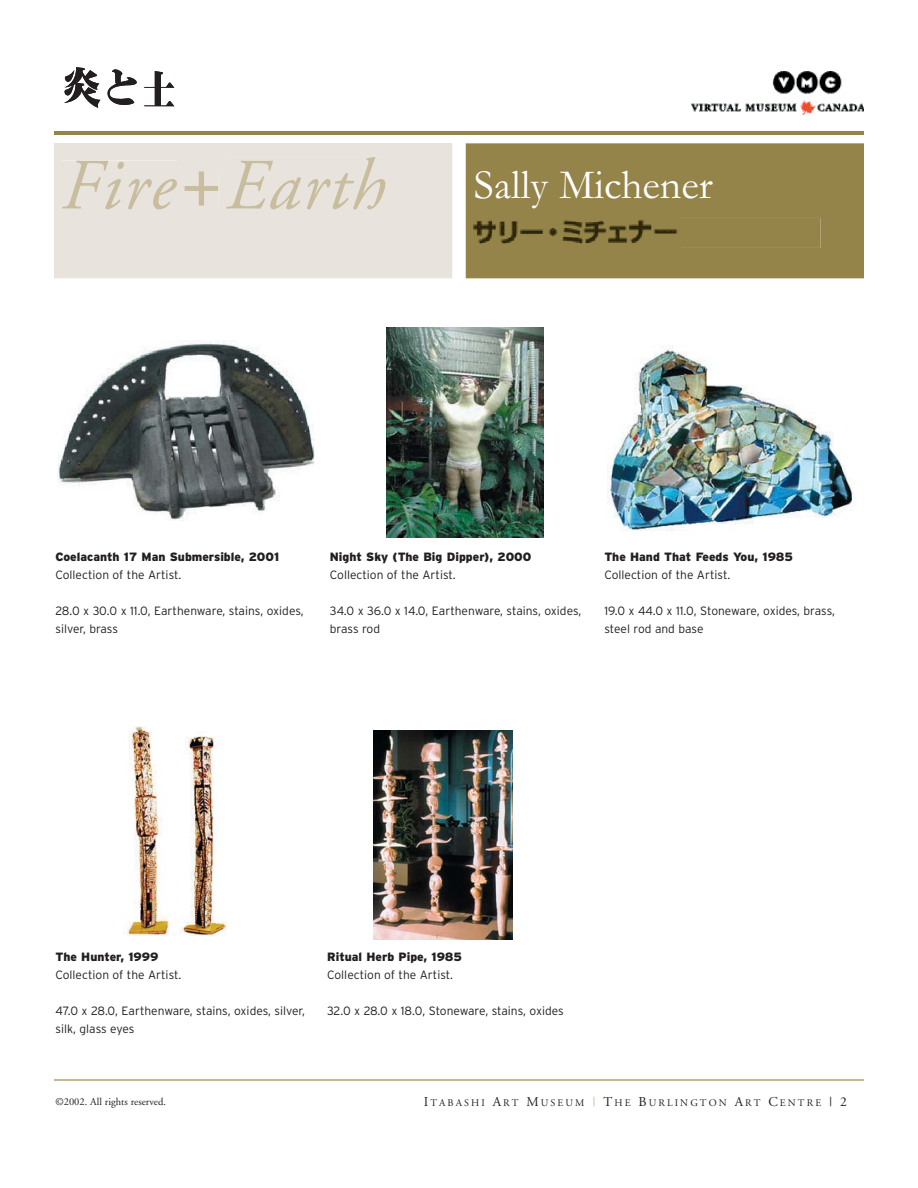
<style>
.page{position:relative;width:918px;height:1188px;background:#fff}
.page>*{position:absolute;margin:0;border:0;box-sizing:border-box;transform-origin:0 0}
.t1{font:italic 72px "Adobe Garamond";letter-spacing:.025em;color:#c8bd9e}
.t2{font:42px "Garamond";color:#fff}
.t3{font:300 12px/18px "Interstate";color:#231f20}
.t4{font:900 12px "Interstate";color:#231f20}
.t5{font:10.5px "Adobe Garamond";color:#231f20}
.t6{font:10.2px "Adobe Garamond";letter-spacing:.205em;color:#231f20}
.s1{font-family:"Interstate";font-weight:300;font-style:normal}
.s2{font-size:13.5px}
.s3{font-size:13.5px;color:#c5b994}
</style>
<div class="page">
<div style="left:466px;top:143px;width:398px;height:135px;background:#94844a"></div>
<div style="left:54px;top:143px;width:398px;height:135px;background:#e8e4dd"></div>
<hr style="left:54px;top:131px;width:810px;height:4px;background:#94844a">
<hr style="left:54px;top:1079px;width:810px;height:2px;background:#c5b994">
<img style="left:692px;top:72px;width:172px;height:42px">
<div style="left:62px;top:161px;width:115px;height:48px;background:#e8e4dd"></div>
<div style="left:185px;top:171px;width:33px;height:35px;background:#e8e4dd"></div>
<div style="left:226px;top:157px;width:159px;height:52px;background:#e8e4dd"></div>
<img style="left:57px;top:340px;width:258px;height:180px">
<img style="left:386px;top:327px;width:158px;height:210px">
<img style="left:608px;top:345px;width:245px;height:186px">
<svg style="left:64px;top:67px;width:110px;height:41px"></svg>
<img style="left:124px;top:726px;width:103px;height:209px">
<img style="left:374px;top:730px;width:139px;height:209px">
<div style="left:471px;top:218px;width:349px;height:30px;background:#94844a"></div>
<img style="left:471px;top:218px;width:210px;height:29px">
<h1 class="t1" style="left:59px;top:157px;width:325px">Fire<span class="s1">+</span>Earth</h1>
<h2 class="t2" style="left:474px;top:170px;width:240px">Sally Michener</h2>
<p class="t4" style="left:56px;top:552px;width:225px">Coelacanth 17 Man Submersible, 2001</p>
<p class="t3" style="left:56px;top:567px;width:127px">Collection of the Artist.</p>
<p class="t3" style="left:56px;top:603px;width:250px">28.0 x 30.0 x 11.0, Earthenware, stains, oxides, silver, brass</p>
<p class="t4" style="left:330px;top:552px;width:203px">Night Sky (The Big Dipper), 2000</p>
<p class="t3" style="left:330px;top:567px;width:127px">Collection of the Artist.</p>
<p class="t3" style="left:330px;top:603px;width:253px">34.0 x 36.0 x 14.0, Earthenware, stains, oxides, brass rod</p>
<p class="t4" style="left:604px;top:552px;width:190px">The Hand That Feeds You, 1985</p>
<p class="t3" style="left:604px;top:567px;width:127px">Collection of the Artist.</p>
<p class="t3" style="left:604px;top:603px;width:232px">19.0 x 44.0 x 11.0, Stoneware, oxides, brass, steel rod and base</p>
<p class="t4" style="left:56px;top:953px;width:105px">The Hunter, 1999</p>
<p class="t3" style="left:56px;top:967px;width:127px">Collection of the Artist.</p>
<p class="t3" style="left:56px;top:1003px;width:251px">47.0 x 28.0, Earthenware, stains, oxides, silver, silk, glass eyes</p>
<p class="t4" style="left:327px;top:953px;width:136px">Ritual Herb Pipe, 1985</p>
<p class="t3" style="left:327px;top:967px;width:127px">Collection of the Artist.</p>
<p class="t3" style="left:327px;top:1003px;width:238px">32.0 x 28.0 x 18.0, Stoneware, stains, oxides</p>
<p class="t5" style="left:56px;top:1098px;width:112px">©2002. All rights reserved.</p>
<p class="t6" style="left:424px;top:1098px;width:425px"><span class="s2">I</span>TABASHI <span class="s2">A</span>RT <span class="s2">M</span>USEUM <span class="s3">|</span> <span class="s2">T</span>HE <span class="s2">B</span>URLINGTON <span class="s2">A</span>RT <span class="s2">C</span>ENTRE <span class="s2">| 2</span></p>
</div>
